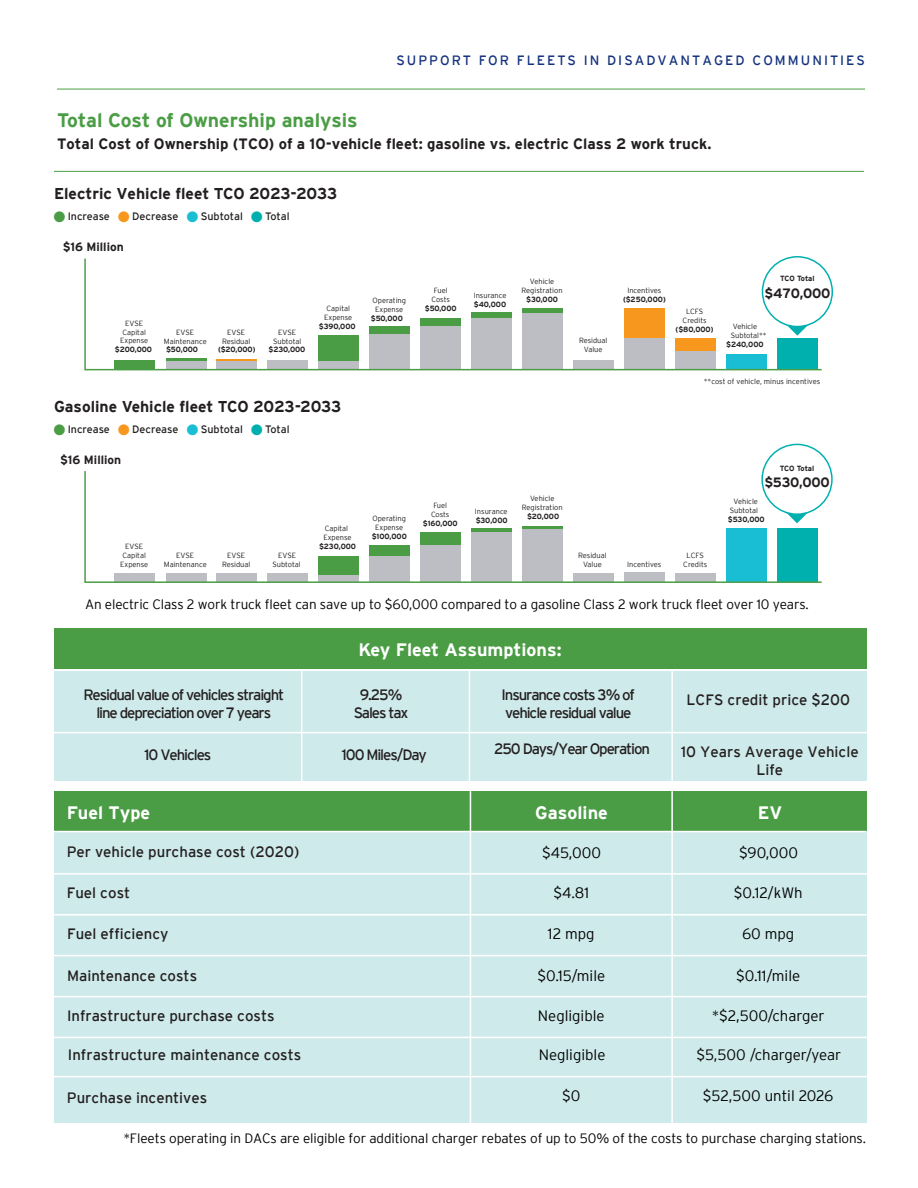
<style>
.page{position:relative;width:918px;height:1188px;background:#fff}
.page>*{position:absolute;margin:0;border:0;box-sizing:border-box;transform-origin:0 0}
.t1{font:700 19.5px "Interstate";color:#4b9d45}
.t2{font:700 18px "Interstate";color:#fff}
.t3{font:700 15.6px "Interstate";color:#231f20}
.t4{font:15px/18px "Interstate";color:#231f20;text-align:center}
.t5{font:15px/18px "Interstate";letter-spacing:-.075em;color:#231f20}
.t6{font:300 15px "Interstate";color:#000}
.t7{font:700 15px "Interstate";color:#231f20}
.t8{font:300 13.5px "Interstate";letter-spacing:-.01em;color:#000}
.t9{font:13.5px "Interstate";letter-spacing:.15em;color:#14327d}
.t10{font:700 13.5px "Interstate";letter-spacing:-.02em;color:#231f20}
.t11{font:700 12px "Interstate";color:#231f20}
.t12{font:10.8px "Interstate";letter-spacing:-.005em;color:#231f20}
.t13{font:300 7.5px/9px "Interstate";color:#231f20;text-align:center}
.t14{font:700 7.5px "Interstate";letter-spacing:-.015em;color:#231f20}
.s1{color:#4b9d45}
.s2{color:#f7971d}
.s3{color:#19bed5}
.s4{color:#00b0af}
</style>
<div class="page">
<hr style="left:57px;top:89px;width:808px;height:1px;background:#4c9e45">
<hr style="left:54px;top:171px;width:810px;height:1px;background:#4c9e45">
<svg style="left:84px;top:257px;width:739px;height:114px"></svg>
<svg style="left:778px;top:321px;width:39px;height:15px"></svg>
<div style="left:762px;top:257px;width:70px;height:70px;background:#fff;border-radius:50%"></div>
<div style="left:762px;top:256px;width:71px;height:71px;border:2px solid #00b0af;border-radius:50%"></div>
<svg style="left:84px;top:471px;width:739px;height:112px"></svg>
<div style="left:318px;top:556px;width:41px;height:18px;background:#4b9d45"></div>
<svg style="left:777px;top:508px;width:40px;height:15px"></svg>
<div style="left:762px;top:444px;width:70px;height:70px;background:#fff;border-radius:50%"></div>
<div style="left:761px;top:444px;width:72px;height:71px;border:2px solid #00b0af;border-radius:50%"></div>
<div style="left:54px;top:791px;width:813px;height:40px;background:#4b9d45"></div>
<div style="left:54px;top:832px;width:813px;height:291px;background:#cfeaea"></div>
<hr style="left:49px;top:873px;width:852px;height:2px;background:#fff">
<hr style="left:44px;top:914px;width:853px;height:1px;background:#fff">
<hr style="left:51px;top:955px;width:841px;height:1px;background:#fff">
<hr style="left:44px;top:996px;width:841px;height:1px;background:#fff">
<hr style="left:36px;top:1037px;width:841px;height:1px;background:#fff">
<hr style="left:29px;top:1076px;width:841px;height:1px;background:#fff">
<hr style="left:470px;top:791px;width:1px;height:337px;background:#fff">
<hr style="left:671px;top:791px;width:2px;height:337px;background:#fff">
<div style="left:54px;top:671px;width:813px;height:110px;background:#cfeaea"></div>
<hr style="left:301px;top:671px;width:1px;height:110px;background:#fff">
<hr style="left:469px;top:671px;width:1px;height:110px;background:#fff">
<hr style="left:671px;top:671px;width:2px;height:110px;background:#fff">
<hr style="left:42px;top:732px;width:841px;height:1px;background:#fff">
<div style="left:54px;top:628px;width:813px;height:40px;background:#4b9d45"></div>
<h3 class="t9" style="left:396px;top:52px;width:470px">SUPPORT FOR FLEETS IN DISADVANTAGED COMMUNITIES</h3>
<h1 class="t1" style="left:57px;top:109px;width:302px">Total Cost of Ownership analysis</h1>
<h3 class="t7" style="left:57px;top:136px;width:656px">Total Cost of Ownership (TCO) of a 10-vehicle fleet: gasoline vs. electric Class 2 work truck.</h3>
<h3 class="t3" style="left:54px;top:185px;width:285px">Electric Vehicle fleet TCO 2023-2033</h3>
<h3 class="t12" style="left:54px;top:210px;width:237px"><span class="s1">■</span> Increase <span class="s2">■</span> Decrease <span class="s3">■</span> Subtotal <span class="s4">■</span> Total</h3>
<h3 class="t11" style="left:63px;top:240px;width:62px">$16 Million</h3>
<p class="t13" style="left:123px;top:318px;width:25px">EVSE<br>Capital</p>
<p class="t13" style="left:164px;top:327px;width:44px">EVSE<br>Maintenance</p>
<p class="t13" style="left:222px;top:327px;width:30px">EVSE<br>Residual</p>
<p class="t13" style="left:273px;top:327px;width:30px">EVSE<br>Subtotal</p>
<p class="t13" style="left:120px;top:336px;width:30px">Expense</p>
<p class="t14" style="left:115px;top:345px;width:39px">$200,000</p>
<p class="t14" style="left:166px;top:345px;width:33px">$50,000</p>
<p class="t14" style="left:218px;top:345px;width:39px">($20,000)</p>
<p class="t14" style="left:269px;top:345px;width:38px">$230,000</p>
<p class="t13" style="left:324px;top:303px;width:30px">Capital<br>Expense</p>
<p class="t14" style="left:319px;top:322px;width:38px">$390,000</p>
<p class="t13" style="left:373px;top:296px;width:35px">Operating<br>Expense</p>
<p class="t14" style="left:371px;top:314px;width:34px">$50,000</p>
<p class="t13" style="left:432px;top:286px;width:20px">Fuel<br>Costs</p>
<p class="t14" style="left:425px;top:304px;width:34px">$50,000</p>
<h3 class="t3" style="left:54px;top:398px;width:289px">Gasoline Vehicle fleet TCO 2023-2033</h3>
<h3 class="t12" style="left:54px;top:423px;width:237px"><span class="s1">■</span> Increase <span class="s2">■</span> Decrease <span class="s3">■</span> Subtotal <span class="s4">■</span> Total</h3>
<h3 class="t11" style="left:60px;top:453px;width:63px">$16 Million</h3>
<p class="t13" style="left:120px;top:541px;width:30px">EVSE<br>Capital<br>Expense</p>
<p class="t13" style="left:164px;top:550px;width:44px">EVSE<br>Maintenance</p>
<p class="t13" style="left:222px;top:550px;width:30px">EVSE<br>Residual</p>
<p class="t13" style="left:272px;top:550px;width:30px">EVSE<br>Subtotal</p>
<p class="t13" style="left:323px;top:524px;width:30px;text-align:left">Capital<br>Expense</p>
<p class="t14" style="left:319px;top:542px;width:38px">$230,000</p>
<p class="t13" style="left:373px;top:513px;width:35px">Operating<br>Expense</p>
<p class="t14" style="left:372px;top:532px;width:37px">$100,000</p>
<p class="t13" style="left:431px;top:501px;width:20px">Fuel<br>Costs</p>
<p class="t14" style="left:423px;top:519px;width:36px">$160,000</p>
<p class="t13" style="left:474px;top:291px;width:34px">Insurance</p>
<p class="t14" style="left:474px;top:301px;width:34px">$40,000</p>
<p class="t13" style="left:522px;top:277px;width:43px">Vehicle<br>Registration</p>
<p class="t14" style="left:526px;top:295px;width:33px">$30,000</p>
<p class="t13" style="left:579px;top:336px;width:30px">Residual<br>Value</p>
<p class="t13" style="left:627px;top:286px;width:36px">Incentives</p>
<p class="t14" style="left:623px;top:295px;width:44px">($250,000)</p>
<p class="t13" style="left:683px;top:307px;width:25px">LCFS<br>Credits</p>
<p class="t14" style="left:676px;top:326px;width:39px">($80,000)</p>
<p class="t14" style="left:780px;top:275px;width:36px">TCO Total</p>
<h3 class="t10" style="left:765px;top:285px;width:67px">$470,000</h3>
<p class="t13" style="left:731px;top:322px;width:37px;text-align:left">Vehicle<br>Subtotal**</p>
<p class="t14" style="left:726px;top:340px;width:39px">$240,000</p>
<p class="t13" style="left:704px;top:377px;width:118px">**cost of vehicle, minus incentives</p>
<p class="t13" style="left:475px;top:506px;width:34px">Insurance</p>
<p class="t14" style="left:476px;top:516px;width:33px">$30,000</p>
<p class="t13" style="left:522px;top:494px;width:43px">Vehicle<br>Registration</p>
<p class="t14" style="left:527px;top:513px;width:34px">$20,000</p>
<p class="t13" style="left:578px;top:550px;width:30px">Residual<br>Value</p>
<p class="t13" style="left:627px;top:559px;width:36px">Incentives</p>
<p class="t13" style="left:683px;top:550px;width:25px">LCFS<br>Credits</p>
<p class="t14" style="left:780px;top:464px;width:36px">TCO Total</p>
<h3 class="t10" style="left:764px;top:474px;width:67px">$530,000</h3>
<p class="t13" style="left:730px;top:497px;width:30px">Vehicle<br>Subtotal</p>
<p class="t14" style="left:728px;top:515px;width:38px">$530,000</p>
<h3 class="t8" style="left:85px;top:596px;width:725px">An electric Class 2 work truck fleet can save up to $60,000 compared to a gasoline Class 2 work truck fleet over 10 years.</h3>
<h2 class="t2" style="left:358px;top:639px;width:205px">Key Fleet Assumptions:</h2>
<h3 class="t5" style="left:83px;top:686px;width:202px">Residual value of vehicles straight</h3>
<h3 class="t4" style="left:687px;top:690px;width:165px">LCFS credit price $200</h3>
<h3 class="t5" style="left:96px;top:704px;width:176px">line depreciation over 7 years</h3>
<h3 class="t5" style="left:502px;top:686px;width:135px">Insurance costs 3% of vehicle residual value</h3>
<h3 class="t5" style="left:354px;top:686px;width:56px;text-align:center">9.25%<br>Sales tax</h3>
<h3 class="t5" style="left:145px;top:746px;width:68px">10 Vehicles</h3>
<h3 class="t5" style="left:342px;top:746px;width:87px">100 Miles/Day</h3>
<h3 class="t5" style="left:494px;top:740px;width:157px">250 Days/Year Operation</h3>
<h3 class="t4" style="left:681px;top:742px;width:179px">10 Years Average Vehicle<br>Life</h3>
<h2 class="t2" style="left:67px;top:803px;width:85px">Fuel Type</h2>
<h2 class="t2" style="left:535px;top:803px;width:74px">Gasoline</h2>
<h2 class="t2" style="left:758px;top:802px;width:26px">EV</h2>
<h3 class="t4" style="left:67px;top:842px;width:234px">Per vehicle purchase cost (2020)</h3>
<h3 class="t6" style="left:542px;top:844px;width:60px">$45,000</h3>
<h3 class="t6" style="left:553px;top:884px;width:37px">$4.81</h3>
<h3 class="t6" style="left:548px;top:926px;width:48px">12 mpg</h3>
<h3 class="t6" style="left:537px;top:967px;width:69px">$0.15/mile</h3>
<h3 class="t6" style="left:538px;top:1008px;width:68px">Negligible</h3>
<h3 class="t6" style="left:539px;top:1047px;width:68px">Negligible</h3>
<h3 class="t6" style="left:562px;top:1087px;width:20px">$0</h3>
<h3 class="t6" style="left:739px;top:844px;width:61px">$90,000</h3>
<h3 class="t6" style="left:734px;top:884px;width:70px">$0.12/kWh</h3>
<h3 class="t6" style="left:742px;top:926px;width:54px">60 mpg</h3>
<h3 class="t6" style="left:736px;top:967px;width:65px">$0.11/mile</h3>
<h3 class="t6" style="left:712px;top:1007px;width:115px">*$2,500/charger</h3>
<h3 class="t6" style="left:697px;top:1046px;width:146px">$5,500 /charger/year</h3>
<h3 class="t6" style="left:703px;top:1087px;width:132px">$52,500 until 2026</h3>
<h3 class="t4" style="left:67px;top:884px;width:65px">Fuel cost</h3>
<h3 class="t4" style="left:67px;top:925px;width:103px">Fuel efficiency</h3>
<h3 class="t4" style="left:67px;top:967px;width:132px">Maintenance costs</h3>
<h3 class="t4" style="left:67px;top:1007px;width:209px">Infrastructure purchase costs</h3>
<h3 class="t4" style="left:68px;top:1046px;width:235px">Infrastructure maintenance costs</h3>
<h3 class="t4" style="left:67px;top:1089px;width:142px">Purchase incentives</h3>
<h3 class="t8" style="left:123px;top:1131px;width:744px">*Fleets operating in DACs are eligible for additional charger rebates of up to 50% of the costs to purchase charging stations.</h3>
</div>
